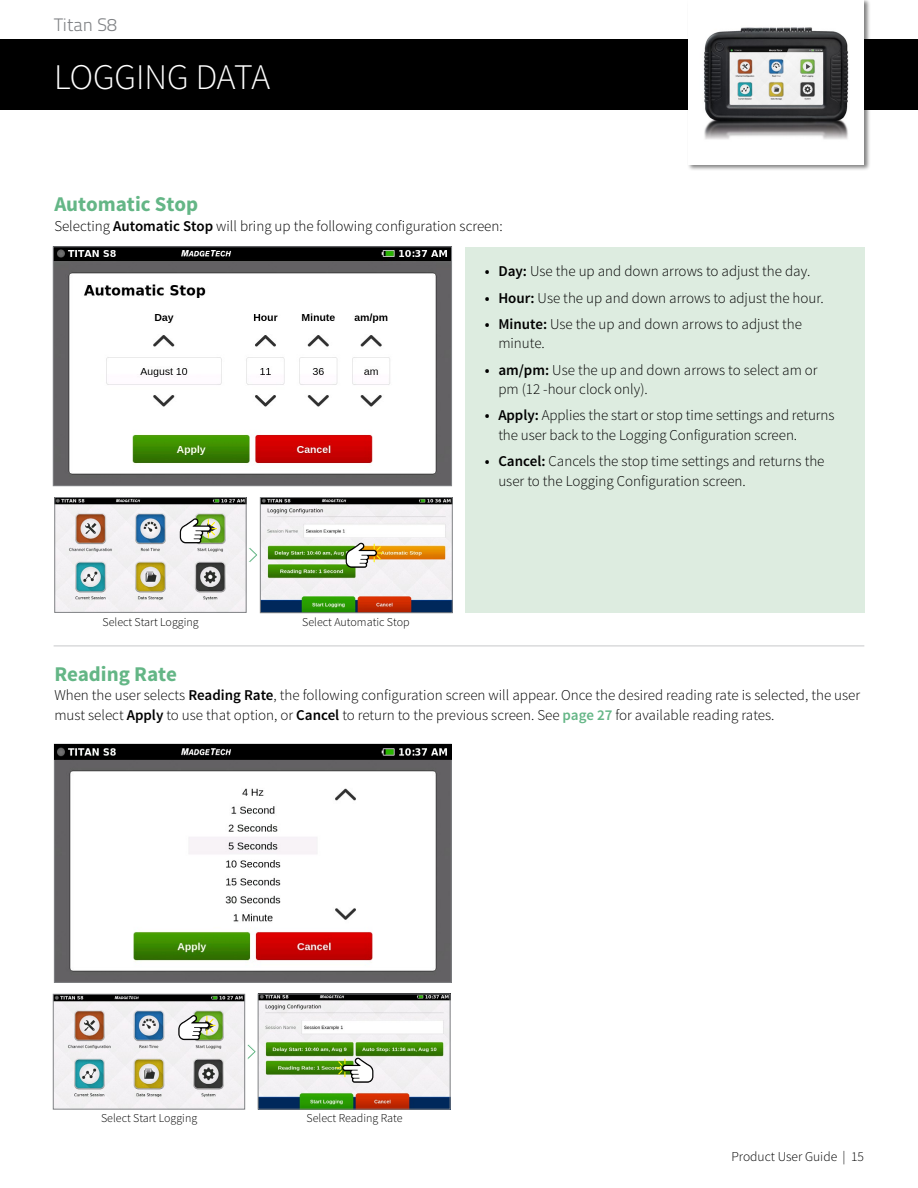
<style>
.page{position:relative;width:918px;height:1188px;background:#fff}
.page>*{position:absolute;margin:0;border:0;box-sizing:border-box;transform-origin:0 0}
.t1{font:300 36px "Source Sans Pro";color:#fff}
.t2{font:700 21px "Source Sans Pro";color:#64b686}
.t3{font:300 18px "Titillium Text 22 L";color:#808285}
.t4{font:300 15px/19.5px "Source Sans Pro";color:#000}
.t5{font:300 13.5px "Source Sans Pro";color:#000}
.t6{font:300 12px "Source Sans Pro";color:#000}
.s1{font-weight:600}
.s2{font-weight:600;color:#64b686}
</style>
<div class="page">
<div style="left:0;top:39px;width:918px;height:71px;background:#000"></div>
<div style="left:687px;top:0;width:184px;height:172px;background:#000;opacity:.5"></div>
<div style="left:688px;top:0;width:176px;height:165px;background:#fff"></div>
<img style="left:703px;top:27px;width:146px;height:113px">
<div style="left:465px;top:247px;width:400px;height:366px;background:#ddece0"></div>
<hr style="left:54px;top:646px;width:810px;height:1px;background:#c7c8ca">
<img style="left:57px;top:499px;width:187px;height:112px">
<div style="left:55px;top:497px;width:191px;height:116px;border:1px solid #808285"></div>
<img style="left:55px;top:996px;width:188px;height:111px">
<div style="left:53px;top:994px;width:192px;height:115px;border:1px solid #808285"></div>
<svg style="left:178px;top:1015px;width:38px;height:25px"></svg>
<svg style="left:249px;top:548px;width:8px;height:14px"></svg>
<svg style="left:247px;top:1044px;width:9px;height:15px"></svg>
<img style="left:56px;top:760px;width:393px;height:221px">
<img style="left:55px;top:249px;width:395px;height:235px">
<div style="left:53px;top:247px;width:399px;height:239px;border:1px solid #808285"></div>
<img style="left:55px;top:744px;width:397px;height:16px">
<img style="left:262px;top:499px;width:188px;height:112px">
<div style="left:260px;top:497px;width:192px;height:116px;border:1px solid #808285"></div>
<svg style="left:180px;top:519px;width:37px;height:24px"></svg>
<svg style="left:346px;top:543px;width:37px;height:25px"></svg>
<img style="left:260px;top:996px;width:188px;height:111px">
<svg style="left:336px;top:1058px;width:37px;height:25px"></svg>
<p class="t3" style="left:54px;top:11px;width:64px">Titan S8</p>
<h1 class="t1" style="left:54px;top:55px;width:218px">LOGGING DATA</h1>
<h2 class="t2" style="left:54px;top:191px;width:145px">Automatic Stop</h2>
<p class="t4" style="left:54px;top:216px;width:450px">Selecting <span class="s1">Automatic Stop</span> will bring up the following configuration screen:</p>
<p class="t6" style="left:103px;top:615px;width:98px">Select Start Logging</p>
<p class="t6" style="left:302px;top:615px;width:109px">Select Automatic Stop</p>
<p class="t4" style="left:485px;top:262px;width:327px"><span class="s1">• Day:</span> Use the up and down arrows to adjust the day.</p>
<p class="t4" style="left:485px;top:288px;width:341px"><span class="s1">• Hour:</span> Use the up and down arrows to adjust the hour.</p>
<p class="t4" style="left:498px;top:314px;width:305px;text-indent:-14px"><span class="s1">• Minute:</span> Use the up and down arrows to adjust the minute.</p>
<p class="t4" style="left:498px;top:360px;width:321px;text-indent:-14px"><span class="s1">• am/pm:</span> Use the up and down arrows to select am or pm (12 -hour clock only).</p>
<p class="t4" style="left:498px;top:406px;width:338px;text-indent:-14px"><span class="s1">• Apply:</span> Applies the start or stop time settings and returns the user back to the Logging Configuration screen.</p>
<p class="t4" style="left:498px;top:452px;width:328px;text-indent:-14px"><span class="s1">• Cancel:</span> Cancels the stop time settings and returns the user to the Logging Configuration screen.</p>
<h2 class="t2" style="left:54px;top:660px;width:124px">Reading Rate</h2>
<p class="t4" style="left:54px;top:685px;width:807px">When the user selects <span class="s1">Reading Rate</span>, the following configuration screen will appear. Once the desired reading rate is selected, the user must select <span class="s1">Apply</span> to use that option, or <span class="s1">Cancel</span> to return to the previous screen. See <span class="s2">page 27</span> for available reading rates.</p>
<p class="t6" style="left:101px;top:1111px;width:98px">Select Start Logging</p>
<p class="t6" style="left:307px;top:1111px;width:98px">Select Reading Rate</p>
<p class="t5" style="left:731px;top:1148px;width:134px">Product User Guide | 15</p>
</div>
